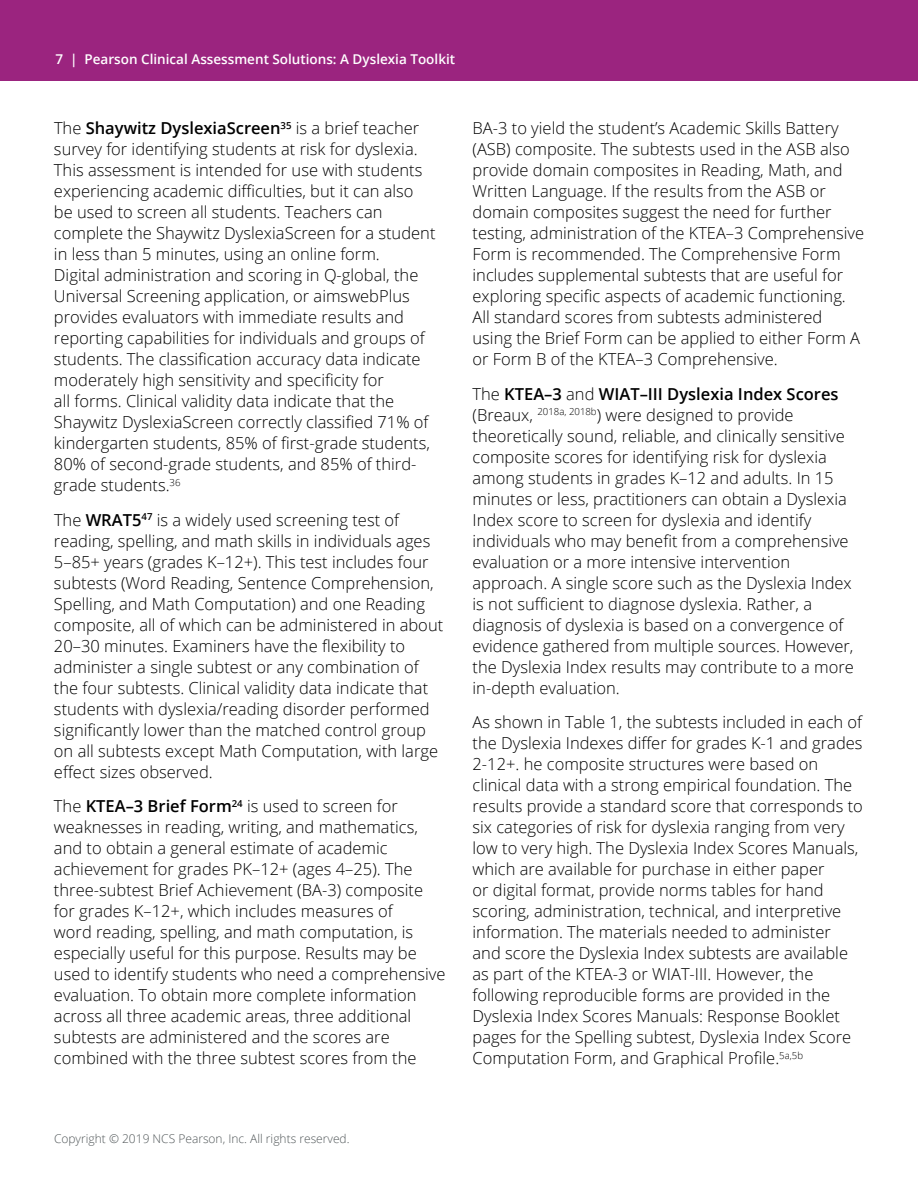
<style>
.page{position:relative;width:918px;height:1188px;background:#fff}
.page>*{position:absolute;margin:0;border:0;box-sizing:border-box;transform-origin:0 0}
.t1{font:300 16.5px/21px "Open Sans";color:#000}
.t2{font:600 13.5px "Open Sans";color:#fff}
.t3{font:300 12px "Open Sans";color:#515759}
.s1{font-weight:600}
</style>
<div class="page">
<div style="left:0;top:0;width:918px;height:81px;background:#9b247f"></div>
<p class="t2" style="left:55px;top:50px;width:401px">7 | Pearson Clinical Assessment Solutions: A Dyslexia Toolkit</p>
<p class="t1" style="left:54px;top:117px;width:383px">The <span class="s1">Shaywitz DyslexiaScreen</span><sup>35</sup> is a brief teacher survey for identifying students at risk for dyslexia.<br>This assessment is intended for use with students experiencing academic difficulties, but it can also be used to screen all students. Teachers can complete the Shaywitz DyslexiaScreen for a student in less than 5 minutes, using an online form.<br>Digital administration and scoring in Q-global, the Universal Screening application, or aimswebPlus provides evaluators with immediate results and reporting capabilities for individuals and groups of students. The classification accuracy data indicate moderately high sensitivity and specificity for<br>all forms. Clinical validity data indicate that the Shaywitz DyslexiaScreen correctly classified 71% of kindergarten students, 85% of first-grade students, 80% of second-grade students, and 85% of third&shy;grade students.<sup>36</sup></p>
<p class="t1" style="left:54px;top:509px;width:391px">The <span class="s1">WRAT5</span><sup>47</sup> is a widely used screening test of reading, spelling, and math skills in individuals ages 5–85+ years (grades K–12+). This test includes four subtests (Word Reading, Sentence Comprehension, Spelling, and Math Computation) and one Reading composite, all of which can be administered in about 20–30 minutes. Examiners have the flexibility to administer a single subtest or any combination of the four subtests. Clinical validity data indicate that students with dyslexia/reading disorder performed significantly lower than the matched control group on all subtests except Math Computation, with large effect sizes observed.</p>
<p class="t1" style="left:54px;top:795px;width:393px">The <span class="s1">KTEA–3 Brief Form</span><sup>24</sup> is used to screen for weaknesses in reading, writing, and mathematics, and to obtain a general estimate of academic achievement for grades PK–12+ (ages 4–25). The three-subtest Brief Achievement (BA-3) composite for grades K–12+, which includes measures of<br>word reading, spelling, and math computation, is especially useful for this purpose. Results may be used to identify students who need a comprehensive evaluation. To obtain more complete information across all three academic areas, three additional subtests are administered and the scores are combined with the three subtest scores from the</p>
<p class="t1" style="left:473px;top:117px;width:393px">BA-3 to yield the student’s Academic Skills Battery (ASB) composite. The subtests used in the ASB also provide domain composites in Reading, Math, and Written Language. If the results from the ASB or domain composites suggest the need for further testing, administration of the KTEA–3 Comprehensive Form is recommended. The Comprehensive Form includes supplemental subtests that are useful for exploring specific aspects of academic functioning.<br>All standard scores from subtests administered using the Brief Form can be applied to either Form A or Form B of the KTEA–3 Comprehensive.</p>
<p class="t1" style="left:473px;top:383px;width:383px">The <span class="s1">KTEA–3</span> and <span class="s1">WIAT–III Dyslexia Index Scores </span>(Breaux, <sup>2018a,</sup> <sup>2018b</sup>) were designed to provide theoretically sound, reliable, and clinically sensitive composite scores for identifying risk for dyslexia among students in grades K–12 and adults. In 15 minutes or less, practitioners can obtain a Dyslexia Index score to screen for dyslexia and identify individuals who may benefit from a comprehensive evaluation or a more intensive intervention approach. A single score such as the Dyslexia Index is not sufficient to diagnose dyslexia. Rather, a diagnosis of dyslexia is based on a convergence of evidence gathered from multiple sources. However, the Dyslexia Index results may contribute to a more in-depth evaluation.</p>
<p class="t1" style="left:473px;top:711px;width:392px">As shown in Table 1, the subtests included in each of the Dyslexia Indexes differ for grades K-1 and grades 2-12+. he composite structures were based on clinical data with a strong empirical foundation. The results provide a standard score that corresponds to six categories of risk for dyslexia ranging from very low to very high. The Dyslexia Index Scores Manuals, which are available for purchase in either paper<br>or digital format, provide norms tables for hand scoring, administration, technical, and interpretive information. The materials needed to administer and score the Dyslexia Index subtests are available as part of the KTEA-3 or WIAT-III. However, the following reproducible forms are provided in the Dyslexia Index Scores Manuals: Response Booklet pages for the Spelling subtest, Dyslexia Index Score Computation Form, and Graphical Profile.<sup>5a,5b</sup></p>
<p class="t3" style="left:54px;top:1131px;width:297px">Copyright © 2019 NCS Pearson, Inc. All rights reserved.</p>
</div>
